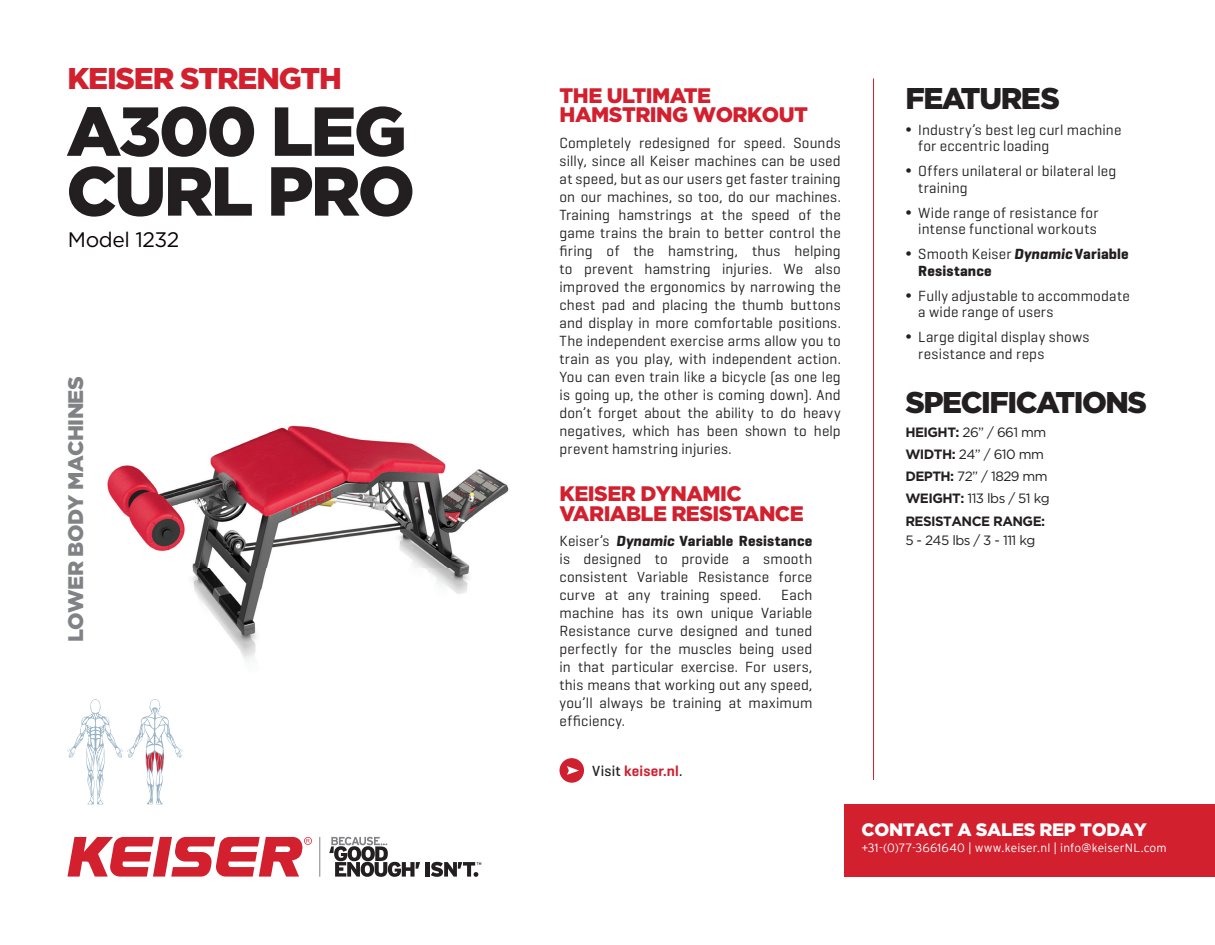
<style>
.page{position:relative;width:1215px;height:945px;background:#fff}
.page>*{position:absolute;margin:0;border:0;box-sizing:border-box;transform-origin:0 0}
.t1{font:900 69.15px/59.8px "Gotham";letter-spacing:-.04em;color:#231f20}
.t2{font:900 30px "Gotham";letter-spacing:-.05em;color:#231f20}
.t3{font:900 30px "Gotham";letter-spacing:-.04em;color:#d2202e}
.t4{font:900 21.15px "Gotham";letter-spacing:-.03em;color:#808285}
.t5{font:900 21px/19.5px "Gotham";letter-spacing:-.025em;color:#d2202e}
.t6{font:21px "Gotham";letter-spacing:-.02em;color:#080302}
.t7{font:900 18px "Gotham";letter-spacing:-.015em;color:#fff}
.t8{font:15px/18px "Geogrotesque";letter-spacing:.01em;color:#231f20}
.t9{font:700 15px/16.5px "Geogrotesque";letter-spacing:.01em;color:#231f20}
.t10{font:600 15px "Geogrotesque";letter-spacing:.01em;color:#cf202f}
.t11{font:700 13.5px/22.4px "Gotham";letter-spacing:-.04em;color:#231f20}
.t12{font:13.5px "Gotham";letter-spacing:-.04em;color:#231f20}
.t13{font:300 12px "Interstate";letter-spacing:.015em;color:#fff}
.s1{font-weight:700;font-style:italic}
.s2{font-weight:700}
.s3{font-weight:500;color:#231f20}
.s4{font-family:"Interstate"}
.s5{font-family:"Interstate";font-weight:400}
.s6{font-weight:400}
.s7{font-style:italic}
</style>
<div class="page">
<div style="left:844px;top:805px;width:371px;height:72px;background:#d2202e"></div>
<hr style="left:873px;top:78px;width:1px;height:702px;background:#cf202f">
<img style="left:107px;top:425px;width:402px;height:236px">
<svg style="left:68px;top:837px;width:244px;height:40px"></svg>
<svg style="left:329px;top:837px;width:91px;height:40px"></svg>
<hr style="left:426px;top:862px;width:4px;height:15px;background:#231f20">
<hr style="left:319px;top:837px;width:1px;height:40px;background:#808285">
<svg style="left:431px;top:862px;width:50px;height:15px"></svg>
<div style="left:560px;top:758px;width:24px;height:25px;background:#cf202f;border-radius:50%"></div>
<svg style="left:567px;top:766px;width:12px;height:9px"></svg>
<svg style="left:68px;top:699px;width:115px;height:106px"></svg>
<h2 class="t3" style="left:68px;top:61px;width:276px">KEISER STRENGTH</h2>
<h1 class="t1" style="left:66px;top:100px;width:350px">A300 LEG<br>CURL PRO</h1>
<h3 class="t6" style="left:68px;top:228px;width:113px">Model 1232</h3>
<h3 class="t4" style="left:64px;top:642px;width:267px;rotate:-90deg">LOWER BODY MACHINES</h3>
<h3 class="t5" style="left:560px;top:85px;width:250px">THE ULTIMATE<br>HAMSTRING WORKOUT</h3>
<p class="t8" style="left:560px;top:133px;width:283px;text-align:justify">Completely redesigned for speed. Sounds silly, since all Keiser machines can be used at speed, but as our users get faster training on our machines, so too, do our machines.<br>Training hamstrings at the speed of the game trains the brain to better control the firing of the hamstring, thus helping to prevent hamstring injuries. We also improved the ergonomics by narrowing the chest pad and placing the thumb buttons and display in more comfortable positions.<br>The independent exercise arms allow you to train as you play, with independent action.<br>You can even train like a bicycle (as one leg is going up, the other is coming down). And don’t forget about the ability to do heavy negatives, which has been shown to help prevent hamstring injuries.</p>
<h3 class="t5" style="left:560px;top:483px;width:246px">KEISER DYNAMIC<br>VARIABLE RESISTANCE</h3>
<p class="t8" style="left:559px;top:531px;width:254px;text-align:justify">Keiser’s <span class="s1">Dynamic</span> <span class="s2">Variable Resistance </span>is designed to provide a smooth consistent Variable Resistance force curve at any training speed.</p>
<p class="t8" style="left:559px;top:585px;width:254px;text-align:justify;text-indent:222px">Each machine has its own unique Variable Resistance curve designed and tuned perfectly for the muscles being used in that particular exercise. For users, this means that working out any speed, you’ll always be training at maximum efficiency.</p>
<p class="t10" style="left:592px;top:762px;width:92px"><span class="s3">Visit</span> keiser.nl<span class="s3">.</span></p>
<h2 class="t2" style="left:906px;top:81px;width:156px">FEATURES</h2>
<p class="t8" style="left:918px;top:121px;width:205px;line-height:16.5px;text-indent:-13px"><span class="s4">•</span> Industry’s best leg curl machine for eccentric loading</p>
<p class="t8" style="left:918px;top:162px;width:200px;line-height:16.5px;text-indent:-13px"><span class="s4">•</span> Offers unilateral or bilateral leg training</p>
<p class="t8" style="left:906px;top:204px;width:194px;line-height:16.5px;text-align:right"><span class="s4">•</span> Wide range of resistance for intense functional workouts</p>
<p class="t9" style="left:918px;top:246px;width:212px;text-indent:-13px"><span class="s5">•</span> <span class="s6">Smooth Keiser</span> <span class="s7">Dynamic</span> Variable<br>Resistance</p>
<p class="t8" style="left:918px;top:287px;width:213px;line-height:16.5px;text-indent:-13px"><span class="s4">•</span> Fully adjustable to accommodate a wide range of users</p>
<p class="t8" style="left:918px;top:328px;width:173px;line-height:16.5px;text-indent:-13px"><span class="s4">•</span> Large digital display shows resistance and reps</p>
<h2 class="t2" style="left:906px;top:385px;width:243px">SPECIFICATIONS</h2>
<p class="t11" style="left:905px;top:420px;width:146px">HEIGHT: <span class="s6">26” / 661 mm<br></span>WIDTH: <span class="s6">24” / 610 mm<br></span>DEPTH: <span class="s6">72” / 1829 mm<br></span>WEIGHT: <span class="s6">113 lbs / 51 kg<br></span>RESISTANCE RANGE:</p>
<p class="t12" style="left:905px;top:533px;width:132px">5 - 245 lbs / 3 - 111 kg</p>
<p class="t7" style="left:862px;top:819px;width:287px">CONTACT A SALES REP TODAY</p>
<p class="t13" style="left:861px;top:841px;width:307px">+31-(0)77-3661640 | www.keiser.nl | info@keiserNL.com</p>
</div>
